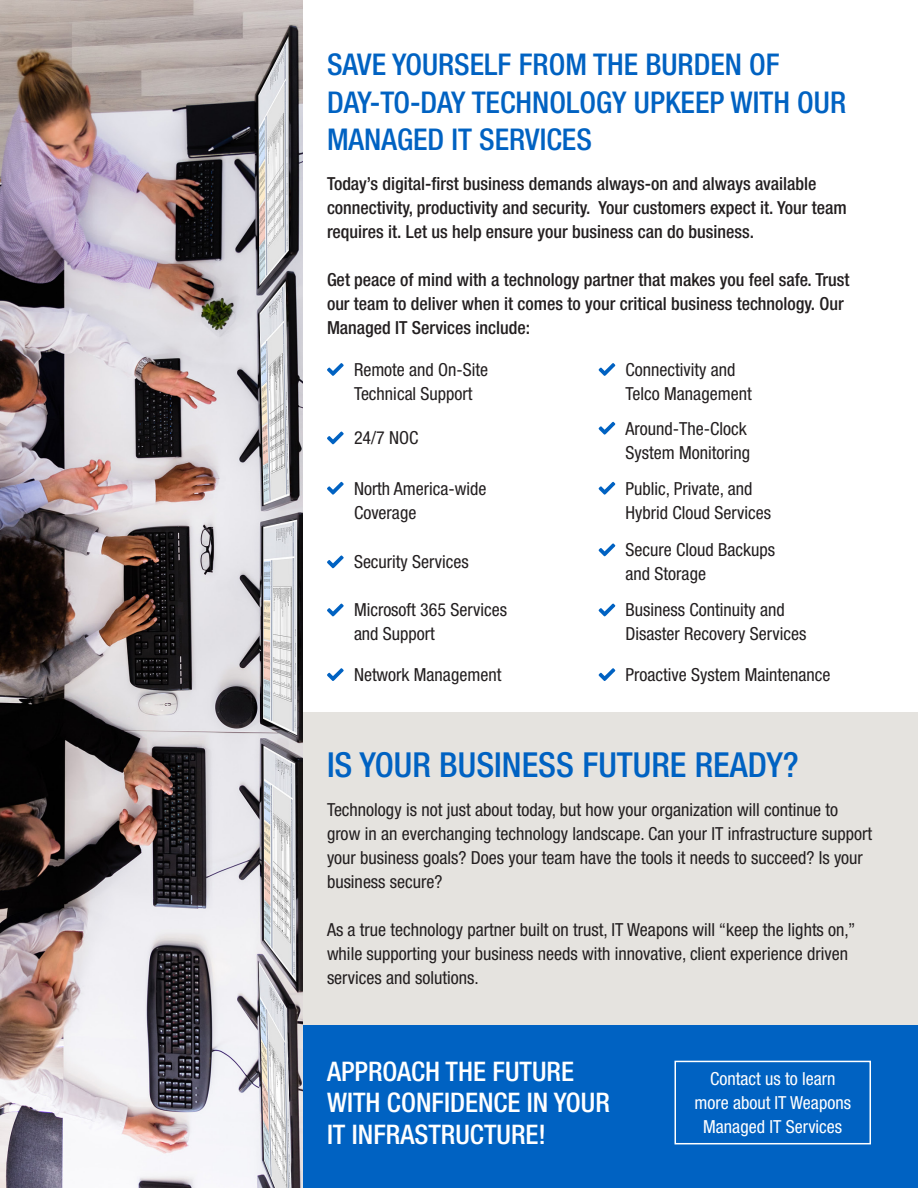
<style>
.page{position:relative;width:918px;height:1188px;background:#fff}
.page>*{position:absolute;margin:0;border:0;box-sizing:border-box;transform-origin:0 0}
.t1{font:500 condensed 34.5px "Helvetica Neue LT Std";color:#0062c2}
.t2{font:500 condensed 30px/37.5px "Helvetica Neue LT Std";color:#0062c2}
.t3{font:500 condensed 27px/31.5px "Helvetica Neue LT Std";color:#fff}
.t4{font:condensed 18px/24px "Helvetica Neue LT Std";color:#231f20}
.t5{font:500 condensed 18px/24px "Helvetica Neue LT Std";color:#231f20}
.t6{font:condensed 18px/24px "Helvetica Neue LT Std";color:#fff;text-align:center}
</style>
<div class="page">
<div style="left:303px;top:1024px;width:615px;height:164px;background:#0062c2"></div>
<div style="left:675px;top:1061px;width:196px;height:83px;border:2px solid #fff"></div>
<div style="left:303px;top:712px;width:615px;height:312px;background:#e5e3df"></div>
<svg style="left:327px;top:363px;width:17px;height:13px"></svg>
<svg style="left:327px;top:603px;width:17px;height:14px"></svg>
<svg style="left:598px;top:481px;width:18px;height:14px"></svg>
<svg style="left:327px;top:431px;width:17px;height:14px"></svg>
<svg style="left:327px;top:668px;width:17px;height:13px"></svg>
<svg style="left:598px;top:543px;width:18px;height:14px"></svg>
<svg style="left:327px;top:481px;width:17px;height:14px"></svg>
<svg style="left:598px;top:363px;width:18px;height:13px"></svg>
<svg style="left:598px;top:603px;width:18px;height:14px"></svg>
<svg style="left:327px;top:555px;width:17px;height:14px"></svg>
<svg style="left:598px;top:421px;width:18px;height:14px"></svg>
<svg style="left:598px;top:668px;width:18px;height:13px"></svg>
<img style="left:0;top:0;width:303px;height:1188px">
<p class="t2" style="left:327px;top:46px;width:521px">SAVE YOURSELF FROM THE BURDEN OF<br>DAY-TO-DAY TECHNOLOGY UPKEEP WITH OUR<br>MANAGED IT SERVICES</p>
<p class="t5" style="left:327px;top:171px;width:521px">Today’s digital-first business demands always-on and always available connectivity, productivity and security. Your customers expect it. Your team requires it. Let us help ensure your business can do business.</p>
<p class="t5" style="left:327px;top:267px;width:524px">Get peace of mind with a technology partner that makes you feel safe. Trust our team to deliver when it comes to your critical business technology. Our<br>Managed IT Services include:</p>
<p class="t4" style="left:354px;top:357px;width:136px">Remote and On-Site<br>Technical Support</p>
<p class="t4" style="left:354px;top:426px;width:66px">24/7 NOC</p>
<p class="t4" style="left:354px;top:476px;width:134px">North America-wide<br>Coverage</p>
<p class="t4" style="left:354px;top:550px;width:116px">Security Services</p>
<p class="t4" style="left:354px;top:598px;width:155px">Microsoft 365 Services and Support</p>
<p class="t4" style="left:354px;top:663px;width:149px">Network Management</p>
<p class="t4" style="left:626px;top:357px;width:128px">Connectivity and<br>Telco Management</p>
<p class="t4" style="left:626px;top:416px;width:126px">Around-The-Clock<br>System Monitoring</p>
<p class="t4" style="left:626px;top:476px;width:147px">Public, Private, and<br>Hybrid Cloud Services</p>
<p class="t4" style="left:626px;top:538px;width:151px">Secure Cloud Backups and Storage</p>
<p class="t4" style="left:626px;top:598px;width:182px">Business Continuity and<br>Disaster Recovery Services</p>
<p class="t4" style="left:626px;top:663px;width:206px">Proactive System Maintenance</p>
<p class="t1" style="left:327px;top:744px;width:473px">IS YOUR BUSINESS FUTURE READY?</p>
<p class="t4" style="left:327px;top:797px;width:547px">Technology is not just about today, but how your organization will continue to grow in an everchanging technology landscape. Can your IT infrastructure support your business goals? Does your team have the tools it needs to succeed? Is your business secure?</p>
<p class="t4" style="left:327px;top:917px;width:530px">As a true technology partner built on trust, IT Weapons will “keep the lights on,” while supporting your business needs with innovative, client experience driven services and solutions.</p>
<p class="t3" style="left:327px;top:1055px;width:284px">APPROACH THE FUTURE<br>WITH CONFIDENCE IN YOUR<br>IT INFRASTRUCTURE!</p>
<p class="t6" style="left:694px;top:1067px;width:158px">Contact us to learn more about IT Weapons<br>Managed IT Services</p>
</div>
